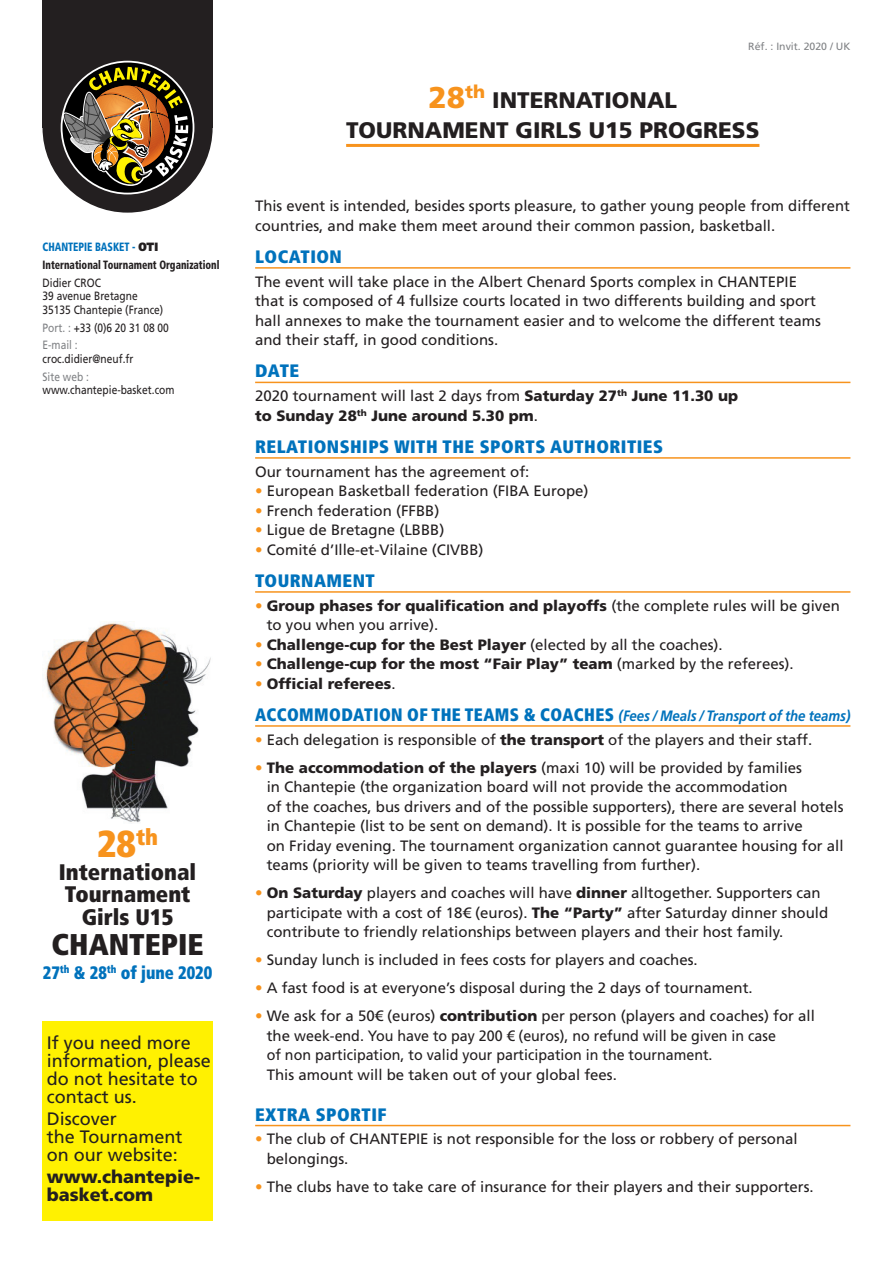
<style>
.page{position:relative;width:893px;height:1263px;background:#fff}
.page>*{position:absolute;margin:0;border:0;box-sizing:border-box;transform-origin:0 0}
.t1{font:900 condensed 37.5px "Frutiger LT Std";color:#f7931d}
.t2{font:900 condensed 30px "Frutiger LT Std";color:#231f20}
.t3{font:900 22.5px/30px "Frutiger LT Std";color:#231f20;text-align:center}
.t4{font:900 condensed 22.5px/22.5px "Frutiger LT Std";color:#231f20;text-align:center}
.t5{font:18px/18px "Frutiger LT Std";color:#231f20}
.t6{font:900 condensed 18px "Frutiger LT Std";letter-spacing:.025em;color:#0072bc}
.t7{font:900 18px/18px "Frutiger LT Std";color:#231f20}
.t8{font:900 condensed 18px "Frutiger LT Std";color:#0072bc;scale:.91 1}
.t9{font:15px/19.5px "Frutiger LT Std";color:#231f20}
.t10{font:900 15px/19.5px "Frutiger LT Std";color:#231f20}
.t11{font:italic 700 15px/32.2px "Frutiger LT Std";color:#0072bc;scale:.88 1}
.t12{font:12px/13.5px "Frutiger LT Std";color:#231f20;scale:.85 1}
.t13{font:900 condensed 12px/17.7px "Frutiger LT Std";color:#231f20;scale:.83 1}
.t14{font:12px "Frutiger LT Std";color:#808285;scale:.85 1}
.t15{font:10.5px "Frutiger LT Std";color:#808285}
.s1{color:#0072bc}
.s2{font-stretch:normal}
.s3{color:#808285}
.s4{font-size:30px;color:#f7931d}
.s5{font-weight:400}
.s6{color:#f7931d}
.s7{font-weight:900}
.s8{font-weight:400;color:#f7931d}
.s9{font-weight:400;font-style:normal;color:#f7931d}
.s10{font-weight:900;font-style:normal;color:#231f20}
.s11{font-weight:400;font-style:normal;color:#231f20}
.s12{font-weight:900;font-style:normal;font-stretch:condensed;font-size:18px}
</style>
<div class="page">
<div style="left:43px;top:0;width:170px;height:128px;background:#231f20"></div>
<div style="left:43px;top:43px;width:170px;height:170px;background:#231f20;border-radius:50%"></div>
<svg style="left:62px;top:62px;width:132px;height:132px"></svg>
<svg style="left:62px;top:67px;width:126px;height:120px"></svg>
<img style="left:44px;top:622px;width:167px;height:201px">
<hr style="left:255px;top:267px;width:595px;height:2px;background:#f7931d">
<hr style="left:255px;top:382px;width:595px;height:1px;background:#f7931d">
<hr style="left:255px;top:457px;width:595px;height:2px;background:#f7931d">
<hr style="left:255px;top:591px;width:595px;height:2px;background:#f7931d">
<hr style="left:255px;top:725px;width:595px;height:2px;background:#f7931d">
<hr style="left:255px;top:1125px;width:595px;height:1px;background:#f7931d">
<hr style="left:346px;top:144px;width:413px;height:3px;background:#f7931d">
<div style="left:43px;top:1020px;width:170px;height:200px;background:#fff101"></div>
<p class="t13" style="left:43px;top:238px;width:215px"><span class="s1">CHANTEPIE BASKET -</span> <span class="s2">OTI<br></span>International Tournament Organizationl</p>
<p class="t12" style="left:43px;top:277px;width:144px">Didier CROC<br>39 avenue Bretagne<br>35135 Chantepie (France)</p>
<p class="t12" style="left:43px;top:320px;width:150px;line-height:17.7px"><span class="s3">Port. :</span> +33 (0)6 20 31 08 00<br><span class="s3">E-mail :</span></p>
<p class="t12" style="left:43px;top:353px;width:108px">croc.didier@neuf.fr</p>
<p class="t14" style="left:43px;top:372px;width:56px">Site web :</p>
<p class="t12" style="left:43px;top:384px;width:157px">www.chantepie-basket.com</p>
<h1 class="t1" style="left:97px;top:822px;width:63px">28<sup>th</sup></h1>
<h3 class="t4" style="left:59px;top:861px;width:139px">International<br>Tournament<br>Girls U15</h3>
<h2 class="t2" style="left:51px;top:927px;width:154px">CHANTEPIE</h2>
<p class="t8" style="left:43px;top:962px;width:188px">27<sup>th</sup> &amp; 28<sup>th</sup> of june 2020</p>
<p class="t5" style="left:47px;top:1035px;width:166px">If you need more information, please do not hesitate to contact us.</p>
<p class="t5" style="left:47px;top:1111px;width:137px">Discover<br>the Tournament on our website:</p>
<p class="t7" style="left:47px;top:1169px;width:155px">www.chantepie&shy;basket.com</p>
<p class="t15" style="left:748px;top:43px;width:104px">Réf. : Invit. 2020 / UK</p>
<h3 class="t3" style="left:346px;top:87px;width:415px"><span class="s4">28</span><sup>th</sup> INTERNATIONAL<br>TOURNAMENT GIRLS U15 PROGRESS</h3>
<p class="t9" style="left:255px;top:197px;width:596px">This event is intended, besides sports pleasure, to gather young people from different countries, and make them meet around their common passion, basketball.</p>
<p class="t6" style="left:255px;top:246px;width:88px">LOCATION</p>
<p class="t9" style="left:255px;top:273px;width:567px">The event will take place in the Albert Chenard Sports complex in CHANTEPIE that is composed of 4 fullsize courts located in two differents building and sport hall annexes to make the tournament easier and to welcome the different teams and their staff, in good conditions.</p>
<p class="t6" style="left:255px;top:361px;width:46px">DATE</p>
<p class="t10" style="left:255px;top:387px;width:484px"><span class="s5">2020 tournament will last 2 days from</span> Saturday 27<sup>th</sup> June 11.30 up to Sunday 28<sup>th</sup> June around 5.30 pm<span class="s5">.</span></p>
<p class="t6" style="left:255px;top:436px;width:409px">RELATIONSHIPS WITH THE SPORTS AUTHORITIES</p>
<p class="t9" style="left:255px;top:463px;width:276px">Our tournament has the agreement of:</p>
<p class="t9" style="left:255px;top:482px;width:335px"><span class="s6">•</span> European Basketball federation (FIBA Europe)</p>
<p class="t9" style="left:255px;top:502px;width:186px"><span class="s6">•</span> French federation (FFBB)</p>
<p class="t9" style="left:255px;top:521px;width:191px"><span class="s6">•</span> Ligue de Bretagne (LBBB)</p>
<p class="t9" style="left:255px;top:541px;width:230px"><span class="s6">•</span> Comité d’Ille-et-Vilaine (CIVBB)</p>
<p class="t6" style="left:255px;top:570px;width:121px">TOURNAMENT</p>
<p class="t9" style="left:267px;top:597px;width:575px;text-indent:-12px"><span class="s6">•</span> <span class="s7">Group phases for qualification and playoffs</span> (the complete rules will be given to you when you arrive).</p>
<p class="t10" style="left:255px;top:636px;width:469px"><span class="s8">•</span> Challenge-cup for the Best Player <span class="s5">(elected by all the coaches).</span></p>
<p class="t10" style="left:255px;top:655px;width:540px"><span class="s8">•</span> Challenge-cup for the most “Fair Play” team <span class="s5">(marked by the referees).</span></p>
<p class="t11" style="left:255px;top:667px;width:678px"><span class="s9">•</span> <span class="s10">Official referees</span><span class="s11">.<br></span><span class="s12">ACCOMMODATION OF THE TEAMS &amp; COACHES</span> (Fees / Meals / Transport of the teams)</p>
<p class="t9" style="left:255px;top:731px;width:558px"><span class="s6">•</span> Each delegation is responsible of <span class="s7">the transport</span> of the players and their staff.</p>
<p class="t9" style="left:267px;top:759px;width:578px;text-indent:-12px"><span class="s6">•</span> <span class="s7">The accommodation of the players</span> (maxi 10) will be provided by families<br>in Chantepie (the organization board will not provide the accommodation<br>of the coaches, bus drivers and of the possible supporters), there are several hotels in Chantepie (list to be sent on demand). It is possible for the teams to arrive<br>on Friday evening. The tournament organization cannot guarantee housing for all teams (priority will be given to teams travelling from further).</p>
<p class="t9" style="left:267px;top:884px;width:563px;text-indent:-12px"><span class="s6">•</span> <span class="s7">On Saturday</span> players and coaches will have <span class="s7">dinner</span> alltogether. Supporters can participate with a cost of 18€ (euros). <span class="s7">The “Party”</span> after Saturday dinner should contribute to friendly relationships between players and their host family.</p>
<p class="t9" style="left:255px;top:951px;width:444px"><span class="s6">•</span> Sunday lunch is included in fees costs for players and coaches.</p>
<p class="t9" style="left:255px;top:979px;width:499px"><span class="s6">•</span> A fast food is at everyone’s disposal during the 2 days of tournament.</p>
<p class="t9" style="left:267px;top:1007px;width:550px;text-indent:-12px"><span class="s6">•</span> We ask for a 50€ (euros) <span class="s7">contribution</span> per person (players and coaches) for all the week-end. You have to pay 200 € (euros), no refund will be given in case<br>of non participation, to valid your participation in the tournament.<br>This amount will be taken out of your global fees.</p>
<p class="t6" style="left:255px;top:1104px;width:133px">EXTRA SPORTIF</p>
<p class="t9" style="left:267px;top:1130px;width:532px;text-indent:-12px"><span class="s6">•</span> The club of CHANTEPIE is not responsible for the loss or robbery of personal belongings.</p>
<p class="t9" style="left:255px;top:1178px;width:560px"><span class="s6">•</span> The clubs have to take care of insurance for their players and their supporters.</p>
</div>
